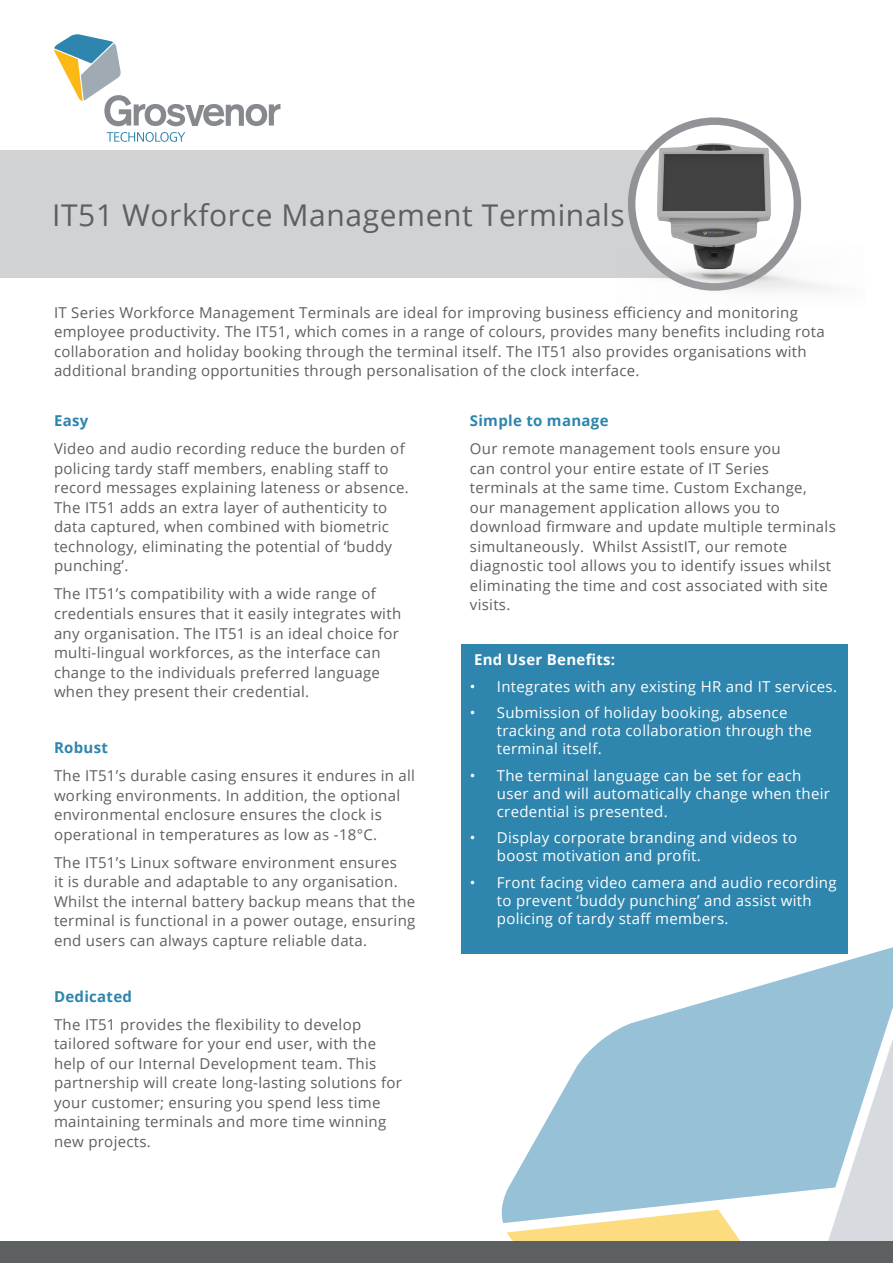
<style>
.page{position:relative;width:893px;height:1263px;background:#fff}
.page>*{position:absolute;margin:0;border:0;box-sizing:border-box;transform-origin:0 0}
.t1{font:30px "Open Sans";letter-spacing:.02em;color:#5c6061}
.t2{font:15px/19.5px "Open Sans";letter-spacing:.02em;color:#5c6061}
.t3{font:15px/18px "Open Sans";letter-spacing:.02em;color:#fff}
.t4{font:700 15px "Open Sans";letter-spacing:.02em;color:#2e85ad}
.t5{font:700 15px "Open Sans";letter-spacing:.02em;color:#fff}
</style>
<div class="page">
<div style="left:461px;top:644px;width:387px;height:310px;background:#2e85ad"></div>
<svg style="left:501px;top:946px;width:392px;height:277px"></svg>
<svg style="left:507px;top:949px;width:386px;height:293px"></svg>
<svg style="left:107px;top:132px;width:78px;height:10px"></svg>
<svg style="left:54px;top:34px;width:226px;height:92px"></svg>
<div style="left:0;top:151px;width:693px;height:127px;background:#d1d2d4"></div>
<img style="left:588px;top:128px;width:240px;height:163px">
<div style="left:0;top:1242px;width:893px;height:21px;background:#5c6061"></div>
<p class="t1" style="left:52px;top:195px;width:574px">IT51 Workforce Management Terminals</p>
<p class="t2" style="left:54px;top:302px;width:772px">IT Series Workforce Management Terminals are ideal for improving business efficiency and monitoring employee productivity. The IT51, which comes in a range of colours, provides many benefits including rota collaboration and holiday booking through the terminal itself. The IT51 also provides organisations with additional branding opportunities through personalisation of the clock interface.</p>
<p class="t4" style="left:54px;top:410px;width:36px">Easy</p>
<p class="t2" style="left:54px;top:439px;width:356px">Video and audio recording reduce the burden of policing tardy staff members, enabling staff to record messages explaining lateness or absence.<br>The IT51 adds an extra layer of authenticity to data captured, when combined with biometric technology, eliminating the potential of ‘buddy punching’.</p>
<p class="t2" style="left:54px;top:584px;width:349px">The IT51’s compatibility with a wide range of credentials ensures that it easily integrates with any organisation. The IT51 is an ideal choice for multi-lingual workforces, as the interface can change to the individuals preferred language when they present their credential.</p>
<p class="t4" style="left:54px;top:737px;width:55px">Robust</p>
<p class="t2" style="left:54px;top:765px;width:363px">The IT51’s durable casing ensures it endures in all working environments. In addition, the optional environmental enclosure ensures the clock is operational in temperatures as low as -18°C.</p>
<p class="t2" style="left:54px;top:852px;width:363px">The IT51’s Linux software environment ensures<br>it is durable and adaptable to any organisation.<br>Whilst the internal battery backup means that the terminal is functional in a power outage, ensuring end users can always capture reliable data.</p>
<p class="t4" style="left:54px;top:985px;width:80px">Dedicated</p>
<p class="t2" style="left:54px;top:1014px;width:349px">The IT51 provides the flexibility to develop tailored software for your end user, with the help of our Internal Development team. This partnership will create long-lasting solutions for your customer; ensuring you spend less time maintaining terminals and more time winning new projects.</p>
<p class="t4" style="left:470px;top:410px;width:140px">Simple to manage</p>
<p class="t2" style="left:470px;top:439px;width:367px">Our remote management tools ensure you<br>can control your entire estate of IT Series terminals at the same time. Custom Exchange,<br>our management application allows you to download firmware and update multiple terminals simultaneously. Whilst AssistIT, our remote diagnostic tool allows you to identify issues whilst eliminating the time and cost associated with site visits.</p>
<p class="t5" style="left:474px;top:649px;width:143px">End User Benefits:</p>
<p class="t3" style="left:470px;top:677px;width:369px">• Integrates with any existing HR and IT services.</p>
<p class="t3" style="left:497px;top:703px;width:317px;text-indent:-27px">• Submission of holiday booking, absence tracking and rota collaboration through the terminal itself.</p>
<p class="t3" style="left:497px;top:766px;width:335px;text-indent:-27px">• The terminal language can be set for each user and will automatically change when their credential is presented.</p>
<p class="t3" style="left:497px;top:828px;width:302px;text-indent:-27px">• Display corporate branding and videos to boost motivation and profit.</p>
<p class="t3" style="left:497px;top:873px;width:341px;text-indent:-27px">• Front facing video camera and audio recording to prevent ‘buddy punching’ and assist with policing of tardy staff members.</p>
</div>
